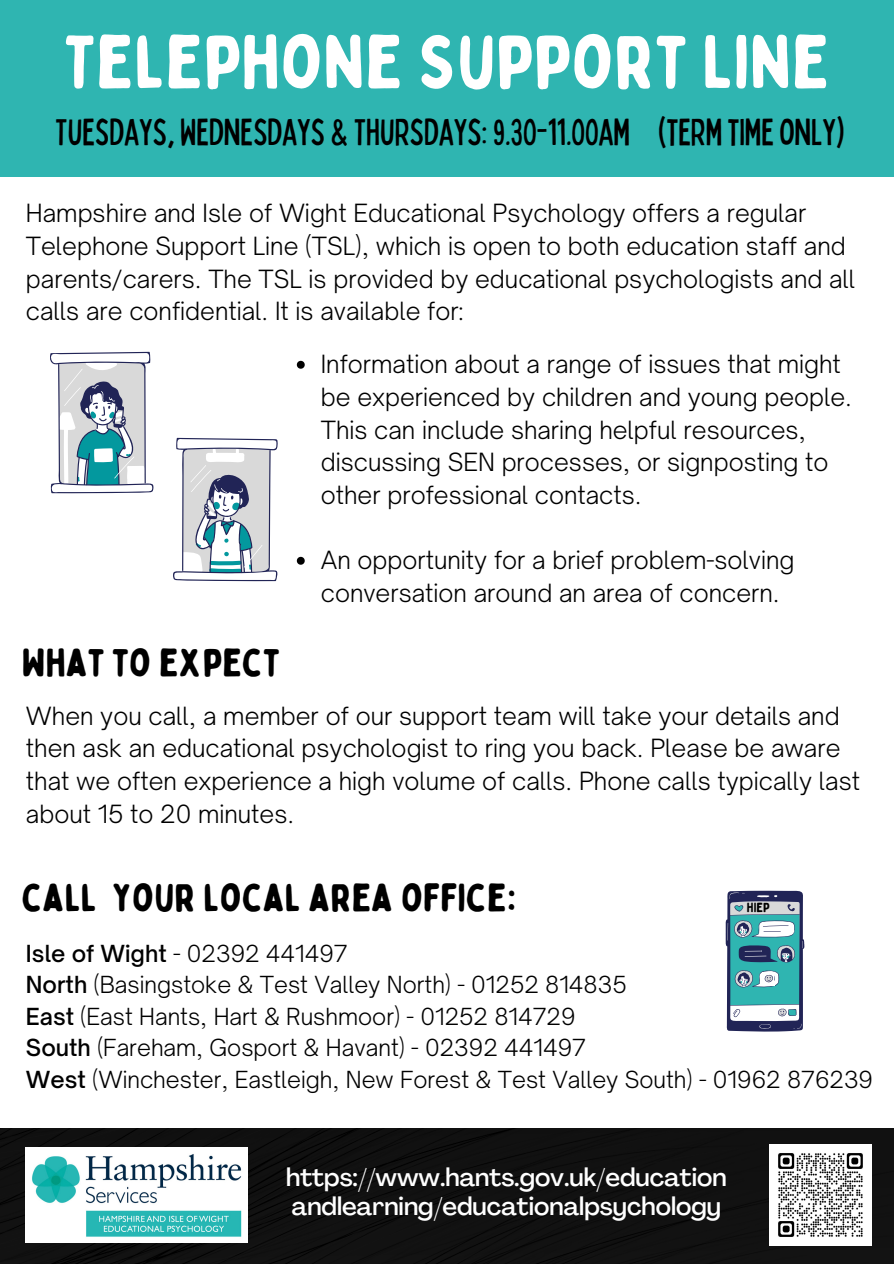
<style>
.page{position:relative;width:894px;height:1264px;background:#fff}
.page>*{position:absolute;margin:0;border:0;box-sizing:border-box;transform-origin:0 0}
.t1{font:75px "Bobby Jones Soft";color:#fff}
.t2{font:39px "Bobby Jones Soft";color:#000}
.t3{font:condensed 37.5px "Bobby Jones";color:#000}
.t4{font:500 25.2px/29.2px "Agrandir";color:#fff}
.t5{font:300 24px/32.7px "Open Sauce One";color:#000}
.t6{font:300 22.5px "Open Sauce One";color:#000}
.t7{font:13.2px "Bobby Jones Soft";color:#000}
.s1{font-weight:500}
</style>
<div class="page">
<div style="left:0;top:1128px;width:893px;height:135px;background:#111"></div>
<div style="left:0;top:0;width:893px;height:177px;background:#2fb5b1"></div>
<svg style="left:50px;top:351px;width:104px;height:143px"></svg>
<svg style="left:173px;top:437px;width:105px;height:144px"></svg>
<svg style="left:725px;top:890px;width:79px;height:141px"></svg>
<img style="left:769px;top:1144px;width:101px;height:101px">
<img style="left:26px;top:1147px;width:222px;height:95px">
<svg style="left:297px;top:361px;width:7px;height:8px"></svg>
<svg style="left:297px;top:557px;width:7px;height:7px"></svg>
<p class="t1" style="left:64px;top:15px;width:766px">TELEPHONE SUPPORT LINE</p>
<p class="t3" style="left:55px;top:108px;width:790px">TUESDAYS, WEDNESDAYS &amp; THURSDAYS:9.30-11.00AM (TERM TIMEONLY)</p>
<p class="t5" style="left:26px;top:197px;width:830px">Hampshire and Isle of Wight Educational Psychology offers a regular Telephone Support Line (TSL), which is open to both education staff and parents/carers. The TSL is provided by educational psychologists and all calls are confidential. It is available for:</p>
<p class="t5" style="left:321px;top:348px;width:532px">Information about a range of issues that might be experienced by children and young people.<br>This can include sharing helpful resources, discussing SEN processes, or signposting to other professional contacts.</p>
<p class="t5" style="left:321px;top:543px;width:475px">An opportunity for a brief problem-solving conversation around an area of concern.</p>
<p class="t2" style="left:22px;top:638px;width:259px">WHAT TO EXPECT</p>
<p class="t5" style="left:26px;top:699px;width:835px">When you call, a member of our support team will take your details and then ask an educational psychologist to ring you back. Please be aware that we often experience a high volume of calls. Phone calls typically last about 15 to 20 minutes.</p>
<p class="t2" style="left:22px;top:873px;width:495px">CALL YOUR LOCAL AREA OFFICE:</p>
<p class="t7" style="left:746px;top:899px;width:24px">HIEP</p>
<p class="t6" style="left:26px;top:939px;width:323px"><span class="s1">Isle of Wight</span> - 02392 441497</p>
<p class="t6" style="left:26px;top:970px;width:602px"><span class="s1">North</span> (Basingstoke &amp; Test Valley North) - 01252 814835</p>
<p class="t6" style="left:26px;top:1002px;width:551px"><span class="s1">East</span> (East Hants, Hart &amp; Rushmoor) - 01252 814729</p>
<p class="t6" style="left:26px;top:1033px;width:561px"><span class="s1">South</span> (Fareham, Gosport &amp; Havant) - 02392 441497</p>
<p class="t6" style="left:26px;top:1065px;width:848px"><span class="s1">West</span> (Winchester, Eastleigh, New Forest &amp; Test Valley South) - 01962 876239</p>
<p class="t4" style="left:286px;top:1164px;width:442px">https://www.hants.gov.uk/education andlearning/educationalpsychology</p>
</div>
